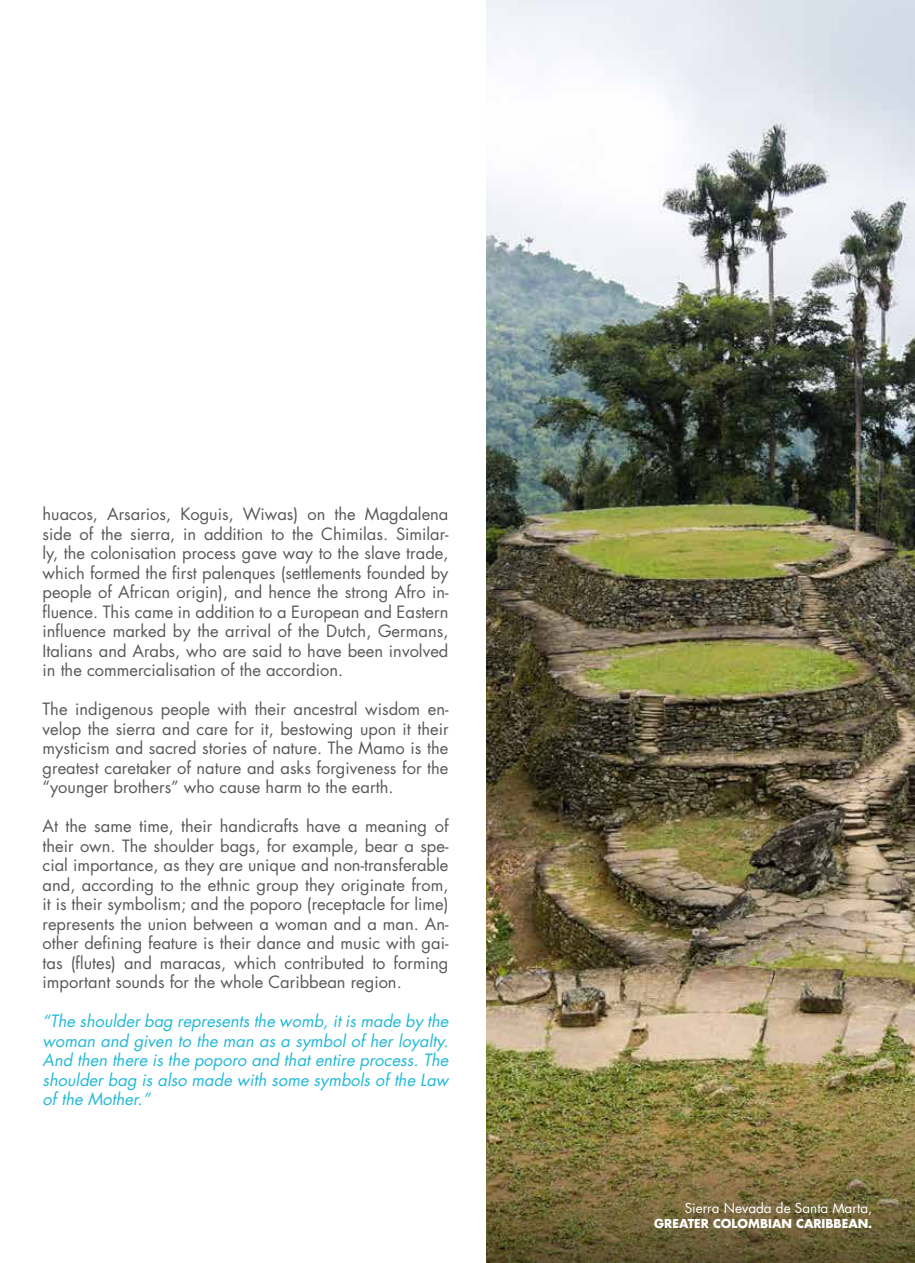
<style>
.page{position:relative;width:915px;height:1263px;background:#fff}
.page>*{position:absolute;margin:0;border:0;box-sizing:border-box;transform-origin:0 0}
.t1{font:16.5px/19.5px "Futura Std";color:#595957;text-align:justify}
.t2{font:italic 16.5px/19.5px "Futura Std";color:#23b9d6;text-align:justify}
.t3{font:13.5px "Futura Std";color:#fff}
.t4{font:700 12px "Futura Std";color:#fff}
</style>
<div class="page">
<img style="left:486px;top:0;width:428px;height:1033px">
<img style="left:486px;top:1033px;width:428px;height:230px">
<p class="t1" style="left:43px;top:505px;width:407px">huacos, Arsarios, Koguis, Wiwas) on the Magdalena side of the sierra, in addition to the Chimilas. Similar&shy;ly, the colonisation process gave way to the slave trade, which formed the first palenques (settlements founded by people of African origin), and hence the strong Afro in&shy;fluence. This came in addition to a European and Eastern influence marked by the arrival of the Dutch, Germans, Italians and Arabs, who are said to have been involved in the commercialisation of the accordion.</p>
<p class="t1" style="left:43px;top:700px;width:407px">The indigenous people with their ancestral wisdom en&shy;velop the sierra and care for it, bestowing upon it their mysticism and sacred stories of nature. The Mamo is the greatest caretaker of nature and asks forgiveness for the “younger brothers” who cause harm to the earth.</p>
<p class="t1" style="left:43px;top:817px;width:407px">At the same time, their handicrafts have a meaning of their own. The shoulder bags, for example, bear a spe&shy;cial importance, as they are unique and non-transferable and, according to the ethnic group they originate from, it is their symbolism; and the poporo (receptacle for lime) represents the union between a woman and a man. An&shy;other defining feature is their dance and music with gai&shy;tas (flutes) and maracas, which contributed to forming important sounds for the whole Caribbean region.</p>
<p class="t2" style="left:43px;top:1012px;width:407px">“The shoulder bag represents the womb, it is made by the woman and given to the man as a symbol of her loyalty.<br>And then there is the poporo and that entire process. The shoulder bag is also made with some symbols of the Law of the Mother.”</p>
<p class="t3" style="left:684px;top:1200px;width:189px">Sierra Nevada de Santa Marta,</p>
<p class="t4" style="left:654px;top:1215px;width:220px">GREATER COLOMBIAN CARIBBEAN.</p>
</div>
